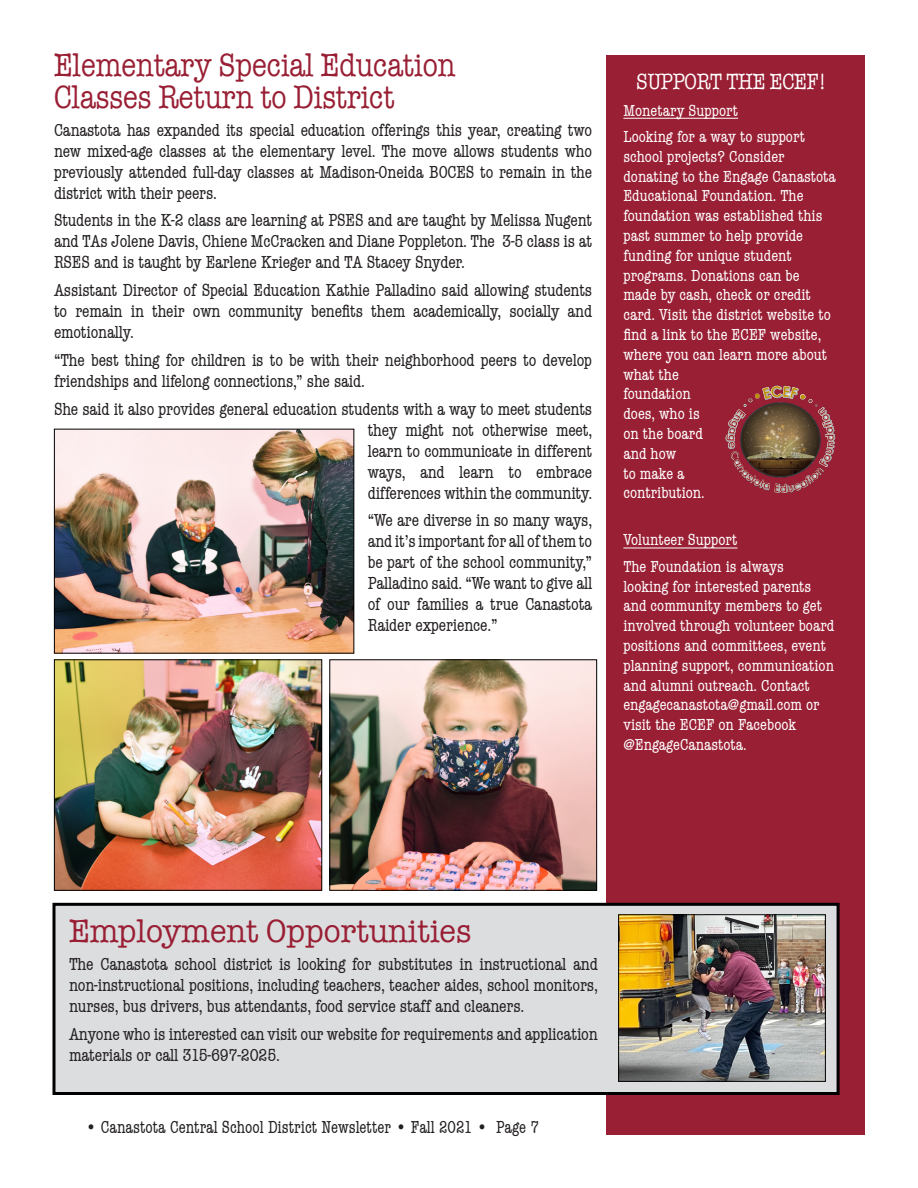
<style>
.page{position:relative;width:918px;height:1188px;background:#fff}
.page>*{position:absolute;margin:0;border:0;box-sizing:border-box;transform-origin:0 0}
.headlines{font:33px "American Typewriter";color:#991f34;scale:.84 1}
.Heading{font:33px "American Typewriter";color:#991f34;scale:.94 1}
.sidebar_headlines{font:22.5px "American Typewriter";letter-spacing:-.01em;color:#fff;scale:.84 1}
.Story_Text{font:condensed 18px/21px "American Typewriter";letter-spacing:-.01em;color:#231f20;text-align:justify}
.Story_Text-2{font:condensed 18px "American Typewriter";letter-spacing:-.01em;color:#231f20;scale:.94 1}
.sidebar{font:condensed 16.5px/19.8px "American Typewriter";color:#fff}
</style>
<div class="page">
<div style="left:606px;top:55px;width:258px;height:1080px;background:#991f34"></div>
<hr style="left:623px;top:118px;width:115px;height:1px;background:#fff">
<hr style="left:623px;top:548px;width:114px;height:1px;background:#fff">
<div style="left:54px;top:904px;width:784px;height:190px;background:#dcdddf"></div>
<div style="left:52px;top:903px;width:788px;height:192px;border:3px solid #000"></div>
<img style="left:725px;top:385px;width:111px;height:109px">
<img style="left:56px;top:431px;width:296px;height:221px">
<div style="left:54px;top:429px;width:300px;height:225px;border:1px solid #000"></div>
<img style="left:56px;top:661px;width:264px;height:228px">
<div style="left:54px;top:659px;width:268px;height:232px;border:1px solid #000"></div>
<img style="left:620px;top:916px;width:204px;height:164px">
<div style="left:618px;top:914px;width:208px;height:168px;border:1px solid #000"></div>
<img style="left:331px;top:661px;width:264px;height:228px">
<div style="left:329px;top:659px;width:268px;height:232px;border:1px solid #000"></div>
<p class="headlines" style="left:54px;top:47px;width:479px">Elementary Special Education</p>
<p class="headlines" style="left:54px;top:78px;width:407px">Classes Return to District</p>
<p class="Story_Text" style="left:54px;top:120px;width:540px">Canastota has expanded its special education offerings this year, creating two new mixed-age classes at the elementary level. The move allows students who previously attended full-day classes at Madison-Oneida BOCES to remain in the district with their peers.</p>
<p class="Story_Text" style="left:54px;top:210px;width:540px">Students in the K-2 class are learning at PSES and are taught by Melissa Nugent and TAs Jolene Davis, Chiene McCracken and Diane Poppleton. The 3-5 class is at RSES and is taught by Earlene Krieger and TA Stacey Snyder.</p>
<p class="Story_Text" style="left:54px;top:280px;width:540px">Assistant Director of Special Education Kathie Palladino said allowing students to remain in their own community benefits them academically, socially and emotionally.</p>
<p class="Story_Text" style="left:54px;top:350px;width:540px">“The best thing for children is to be with their neighborhood peers to develop friendships and lifelong connections,” she said.</p>
<p class="Story_Text" style="left:368px;top:399px;width:226px;text-indent:-314px">She said it also provides general education students with a way to meet students they might not otherwise meet, learn to communicate in different ways, and learn to embrace differences within the community.</p>
<p class="Story_Text" style="left:368px;top:510px;width:226px">“We are diverse in so many ways, and it’s important for all of them to be part of the school community,” Palladino said. “We want to give all of our families a true Canastota Raider experience.”</p>
<p class="sidebar_headlines" style="left:636px;top:69px;width:228px">SUPPORT THE ECEF!</p>
<p class="sidebar" style="left:623px;top:100px;width:116px">Monetary Support</p>
<p class="sidebar" style="left:623px;top:127px;width:214px">Looking for a way to support school projects? Consider donating to the Engage Canastota<br>Educational Foundation. The foundation was established this past summer to help provide funding for unique student programs. Donations can be made by cash, check or credit card. Visit the district website to find a link to the ECEF website, where you can learn more about what the<br>foundation<br>does, who is<br>on the board<br>and how<br>to make a<br>contribution.</p>
<p class="sidebar" style="left:623px;top:530px;width:116px">Volunteer Support</p>
<p class="sidebar" style="left:623px;top:557px;width:212px">The Foundation is always<br>looking for interested parents and community members to get involved through volunteer board positions and committees, event planning support, communication and alumni outreach. Contact engagecanastota@gmail.com or visit the ECEF on Facebook</p>
<p class="sidebar" style="left:623px;top:735px;width:125px">@EngageCanastota.</p>
<p class="Heading" style="left:69px;top:912px;width:429px">Employment Opportunities</p>
<p class="Story_Text" style="left:69px;top:954px;width:530px">The Canastota school district is looking for substitutes in instructional and non-instructional positions, including teachers, teacher aides, school monitors, nurses, bus drivers, bus attendants, food service staff and cleaners.</p>
<p class="Story_Text" style="left:69px;top:1023px;width:530px">Anyone who is interested can visit our website for requirements and application materials or call 315-697-2025.</p>
<p class="Story_Text-2" style="left:85px;top:1118px;width:484px">• Canastota Central School District Newsletter • Fall 2021 • Page 7</p>
</div>
